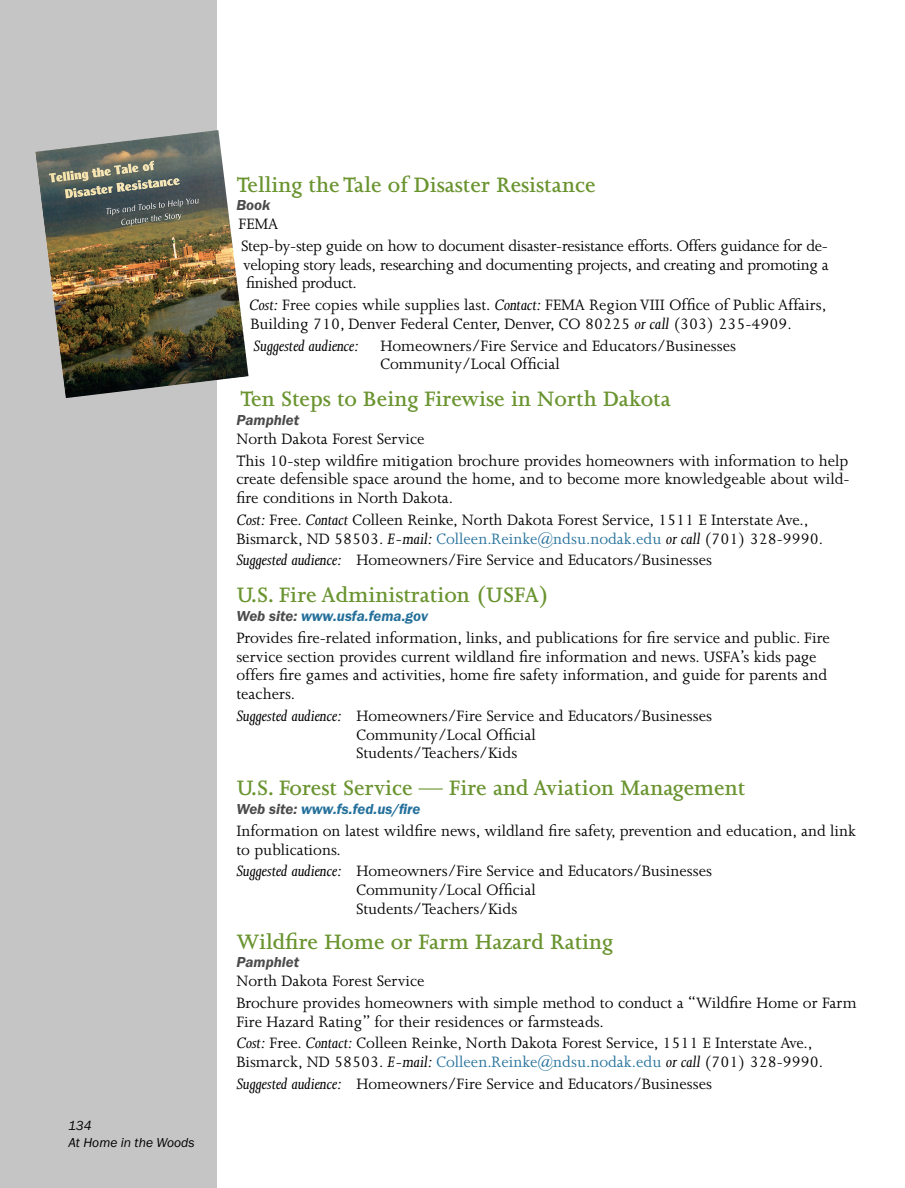
<style>
.page{position:relative;width:905px;height:1188px;background:#fff}
.page>*{position:absolute;margin:0;border:0;box-sizing:border-box;transform-origin:0 0}
.t1{font:600 24px "Joanna";color:#6a9430}
.t2{font:17.25px/18.8px "Joanna";color:#000}
.t3{font:17.25px/21.8px "Joanna";letter-spacing:-.02em;color:#000}
.t4{font:15px "Franklin Got T Dem Ita";color:#24709b}
.t5{font:15px "Franklin Got T Dem Ita";color:#4b4b4b}
.t6{font:13.5px/17.1px "Franklin Got T Boo Ita";color:#000}
.s1{font-style:italic}
.s2{color:#24709b}
.s3{color:#4b4b4b}
</style>
<div class="page">
<div style="left:0;top:0;width:216px;height:1188px;background:#c5c5c5"></div>
<img style="left:35px;top:130px;width:213px;height:268px">
<p class="t6" style="left:68px;top:1118px;width:128px">134<br>At Home in the Woods</p>
<h1 class="t1" style="left:236px;top:176px;width:361px">Telling the Tale of Disaster Resistance</h1>
<p class="t5" style="left:236px;top:200px;width:35px">Book</p>
<p class="t3" style="left:238px;top:215px;width:590px">FEMA<br>Step-by-step guide on how to document disaster-resistance efforts. Offers guidance for de-</p>
<p class="t3" style="left:243px;top:257px;width:587px;line-height:18.8px">vel op ing story leads, researching and documenting projects, and creating and promoting a finished product.</p>
<p class="t2" style="left:249px;top:297px;width:579px"><span class="s1">Cost:</span> Free copies while supplies last. <span class="s1">Contact:</span> FEMA Region VIII Office of Public Affairs,<br>Building 710, Denver Federal Center, Denver, CO 80225 <span class="s1">or call</span> (303) 235-4909.</p>
<p class="t2" style="left:380px;top:338px;width:357px;text-indent:-127px"><span class="s1">Suggested audience:</span> Homeowners/Fire Service and Educators/Businesses<br>Community/Local Official</p>
<h1 class="t1" style="left:240px;top:391px;width:432px">Ten Steps to Being Firewise in North Dakota</h1>
<p class="t5" style="left:236px;top:415px;width:64px">Pamphlet</p>
<p class="t2" style="left:236px;top:429px;width:613px;line-height:21.8px">North Dakota Forest Service<br>This 10-step wildfire mitigation brochure provides homeowners with information to help</p>
<p class="t2" style="left:236px;top:471px;width:614px">create defensible space around the home, and to become more knowledgeable about wild&shy;fire con di tions in North Dakota.</p>
<p class="t2" style="left:236px;top:512px;width:588px"><span class="s1">Cost:</span> Free. <span class="s1">Contact</span> Colleen Reinke, North Dakota Forest Service, 1511 E Interstate Ave.,<br>Bismarck, ND 58503. <span class="s1">E-mail:</span> <span class="s2">Colleen.Reinke@ndsu.nodak.edu</span> <span class="s1">or call</span> (701) 328-9990.</p>
<p class="t2" style="left:236px;top:552px;width:477px"><span class="s1">Suggested audience:</span> Homeowners/Fire Service and Educators/Businesses</p>
<h1 class="t1" style="left:236px;top:587px;width:314px">U.S. Fire Ad min is tra tion (USFA)</h1>
<p class="t4" style="left:236px;top:611px;width:193px"><span class="s3">Web site:</span> www.usfa.fema.gov</p>
<p class="t2" style="left:236px;top:630px;width:595px">Provides fire-related information, links, and publications for fire service and public. Fire service section provides current wildland fire information and news. USFA’s kids page offers fire games and activities, home fire safety information, and guide for parents and teachers.</p>
<p class="t2" style="left:356px;top:708px;width:357px;text-indent:-120px"><span class="s1">Suggested audience:</span> Homeowners/Fire Service and Educators/Businesses<br>Community/Local Official<br>Students/Teachers/Kids</p>
<h1 class="t1" style="left:236px;top:780px;width:510px">U.S. Forest Service — Fire and Aviation Man age ment</h1>
<p class="t4" style="left:236px;top:804px;width:186px"><span class="s3">Web site:</span> www.fs.fed.us/fire</p>
<p class="t2" style="left:236px;top:823px;width:621px">Information on latest wildfire news, wildland fire safety, prevention and education, and link to publications.</p>
<p class="t2" style="left:356px;top:863px;width:357px;text-indent:-120px"><span class="s1">Suggested audience:</span> Homeowners/Fire Service and Educators/Businesses<br>Community/Local Official<br>Students/Teachers/Kids</p>
<h1 class="t1" style="left:236px;top:933px;width:378px">Wildfire Home or Farm Hazard Rating</h1>
<p class="t5" style="left:236px;top:957px;width:64px">Pamphlet</p>
<p class="t2" style="left:236px;top:972px;width:621px;line-height:21.8px">North Dakota Forest Service<br>Brochure provides homeowners with simple method to conduct a “Wildfire Home or Farm</p>
<p class="t2" style="left:236px;top:1012px;width:578px;line-height:21.8px">Fire Hazard Rating” for their residences or farmsteads.<br><span class="s1">Cost:</span> Free. <span class="s1">Contact:</span> Colleen Reinke, North Dakota Forest Service, 1511 E Interstate Ave.,</p>
<p class="t2" style="left:236px;top:1053px;width:588px;line-height:21.8px">Bismarck, ND 58503. <span class="s1">E-mail:</span> <span class="s2">Colleen.Reinke@ndsu.nodak.edu</span> <span class="s1">or call</span> (701) 328-9990.<br><span class="s1">Suggested audience:</span> Homeowners/Fire Service and Educators/Businesses</p>
</div>
